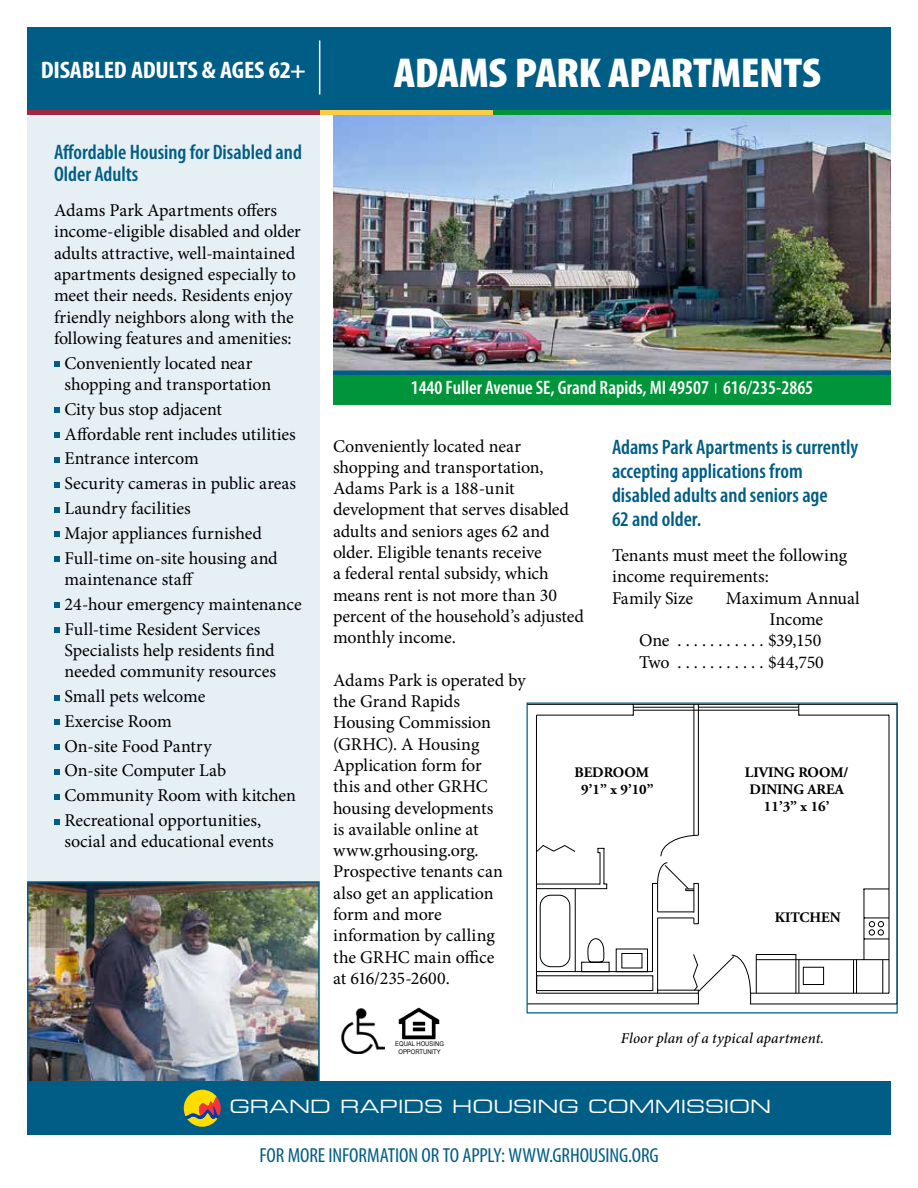
<style>
.page{position:relative;width:918px;height:1188px;background:#fff}
.page>*{position:absolute;margin:0;border:0;box-sizing:border-box;transform-origin:0 0}
.t1{font:900 condensed 42px "Myriad Pro";letter-spacing:-.015em;color:#fff;scale:1.1 1}
.t2{font:700 condensed 24px "Myriad Pro";letter-spacing:-.01em;color:#fff;scale:1.1 1}
.t3{font:600 condensed 21px/24px "Myriad Pro";color:#005d85}
.t4{font:condensed 20.4px "Myriad Pro";letter-spacing:-.005em;color:#005d85}
.t5{font:600 condensed 19.5px "Myriad Pro";color:#fff}
.t6{font:18px/21.3px "Minion Pro";letter-spacing:-.005em;color:#000}
.t7{font:expanded 18px "Square 721 BT";letter-spacing:-.005em;color:#fff;scale:1.1 1}
.t8{font:italic 500 15px "Minion Pro";letter-spacing:.005em;color:#000}
.t9{font:700 14.55px/17.4px "Adobe Garamond Pro";color:#000;text-align:center}
.t10{font:6.45px/7.8px "Arial Narrow";color:#000;text-align:center;scale:1.1 1}
</style>
<div class="page">
<div style="left:27px;top:104px;width:293px;height:990px;background:#e6eff3"></div>
<svg style="left:54px;top:361px;width:6px;height:6px"></svg>
<svg style="left:54px;top:407px;width:6px;height:6px"></svg>
<svg style="left:54px;top:432px;width:6px;height:6px"></svg>
<svg style="left:54px;top:457px;width:6px;height:6px"></svg>
<svg style="left:54px;top:482px;width:6px;height:6px"></svg>
<svg style="left:54px;top:507px;width:6px;height:6px"></svg>
<svg style="left:54px;top:531px;width:6px;height:6px"></svg>
<svg style="left:54px;top:556px;width:6px;height:6px"></svg>
<svg style="left:54px;top:602px;width:6px;height:6px"></svg>
<svg style="left:54px;top:627px;width:6px;height:6px"></svg>
<svg style="left:54px;top:695px;width:6px;height:6px"></svg>
<svg style="left:54px;top:719px;width:6px;height:6px"></svg>
<svg style="left:54px;top:744px;width:6px;height:6px"></svg>
<svg style="left:54px;top:769px;width:6px;height:6px"></svg>
<svg style="left:54px;top:794px;width:6px;height:6px"></svg>
<svg style="left:54px;top:819px;width:6px;height:6px"></svg>
<img style="left:333px;top:115px;width:558px;height:255px">
<div style="left:333px;top:373px;width:558px;height:32px;background:#00953a"></div>
<div style="left:333px;top:370px;width:558px;height:5px;background:#005d85"></div>
<img style="left:30px;top:884px;width:287px;height:197px">
<div style="left:27px;top:881px;width:293px;height:216px;border:2px solid #005d85"></div>
<hr style="left:633px;top:704px;width:166px;height:1px;background:#000">
<hr style="left:889px;top:715px;width:1px;height:278px;background:#000">
<hr style="left:799px;top:704px;width:98px;height:1px;background:#000">
<hr style="left:750px;top:1004px;width:147px;height:1px;background:#000">
<hr style="left:799px;top:715px;width:90px;height:1px;background:#000">
<hr style="left:536px;top:715px;width:1px;height:278px;background:#000">
<hr style="left:750px;top:993px;width:139px;height:1px;background:#000">
<hr style="left:527px;top:704px;width:106px;height:1px;background:#000">
<hr style="left:698px;top:704px;width:1px;height:131px;background:#000">
<hr style="left:694px;top:705px;width:1px;height:130px;background:#000">
<svg style="left:863px;top:889px;width:26px;height:1px"></svg>
<hr style="left:864px;top:889px;width:1px;height:71px;background:#000">
<hr style="left:756px;top:959px;width:133px;height:1px;background:#000">
<svg style="left:864px;top:918px;width:25px;height:22px"></svg>
<hr style="left:883px;top:960px;width:1px;height:33px;background:#000">
<hr style="left:856px;top:959px;width:1px;height:34px;background:#000">
<hr style="left:853px;top:960px;width:1px;height:33px;background:#000">
<hr style="left:527px;top:1004px;width:171px;height:1px;background:#000">
<svg style="left:536px;top:959px;width:288px;height:45px"></svg>
<svg style="left:537px;top:707px;width:262px;height:265px"></svg>
<img style="left:342px;top:1008px;width:43px;height:46px">
<img style="left:398px;top:1008px;width:41px;height:31px">
<div style="left:27px;top:27px;width:864px;height:84px;background:#005d85"></div>
<div style="left:27px;top:1081px;width:864px;height:54px;background:#005d85"></div>
<div style="left:27px;top:110px;width:293px;height:5px;background:#a02842"></div>
<div style="left:320px;top:110px;width:174px;height:5px;background:#fccc42"></div>
<div style="left:494px;top:110px;width:397px;height:5px;background:#00953a"></div>
<hr style="left:319px;top:40px;width:1px;height:54px;background:#fff">
<svg style="left:184px;top:1090px;width:37px;height:37px"></svg>
<h2 class="t2" style="left:41px;top:55px;width:242px">DISABLED ADULTS &amp; AGES 62+</h2>
<p class="t3" style="left:54px;top:140px;width:249px;line-height:22.5px">Affordable Housing for Disabled and<br>Older Adults</p>
<p class="t6" style="left:54px;top:200px;width:249px">Adams Park Apartments offers income-eligible disabled and older adults attractive, well-maintained apartments designed especially to meet their needs. Residents enjoy friendly neighbors along with the following features and amenities:</p>
<p class="t6" style="left:64px;top:352px;width:208px">Conveniently located near shopping and transportation</p>
<p class="t6" style="left:64px;top:397px;width:233px;line-height:24.8px">City bus stop adjacent<br>Affordable rent includes utilities<br>Entrance intercom<br>Security cameras in public areas<br>Laundry facilities<br>Major appliances furnished<br>Full-time on-site housing and</p>
<p class="t6" style="left:64px;top:567px;width:239px;line-height:24.8px">maintenance staff<br>24-hour emergency maintenance<br>Full-time Resident Services</p>
<p class="t6" style="left:64px;top:640px;width:213px">Specialists help residents find needed community resources</p>
<p class="t6" style="left:64px;top:684px;width:233px;line-height:24.8px">Small pets welcome<br>Exercise Room<br>On-site Food Pantry<br>On-site Computer Lab<br>Community Room with kitchen<br>Recreational opportunities,</p>
<p class="t6" style="left:64px;top:831px;width:211px">social and educational events</p>
<h1 class="t1" style="left:394px;top:46px;width:390px">ADAMS PARK APARTMENTS</h1>
<p class="t5" style="left:411px;top:376px;width:404px">1440 Fuller Avenue SE, Grand Rapids, MI 49507 <sup>|</sup> 616/235-2865</p>
<p class="t6" style="left:333px;top:435px;width:253px">Conveniently located near shopping and transportation,<br>Adams Park is a 188-unit development that serves disabled adults and seniors ages 62 and older. Eligible tenants receive<br>a federal rental subsidy, which means rent is not more than 30 percent of the household’s adjusted monthly income.</p>
<p class="t6" style="left:333px;top:670px;width:194px">Adams Park is operated by the Grand Rapids<br>Housing Commission (GRHC). A Housing<br>Application form for<br>this and other GRHC housing developments<br>is available online at www.grhousing.org.<br>Prospective tenants can also get an application form and more information by calling<br>the GRHC main office<br>at 616/235-2600.</p>
<p class="t3" style="left:612px;top:435px;width:248px">Adams Park Apartments is currently accepting applications from disabled adults and seniors age<br>62 and older.</p>
<p class="t6" style="left:612px;top:545px;width:237px">Tenants must meet the following income requirements:<br>Family Size</p>
<p class="t6" style="left:726px;top:587px;width:135px;text-align:center">Maximum Annual<br>Income</p>
<p class="t6" style="left:639px;top:630px;width:40px">One ............</p>
<p class="t6" style="left:768px;top:630px;width:55px">$39,150</p>
<p class="t6" style="left:639px;top:651px;width:40px">Two ............</p>
<p class="t6" style="left:768px;top:651px;width:57px">$44,750</p>
<p class="t9" style="left:745px;top:763px;width:105px">LIVING ROOM/<br>DINING AREA<br>11’3” x 16’</p>
<p class="t9" style="left:574px;top:764px;width:81px">BEDROOM<br>9’1” x 9’10”</p>
<p class="t9" style="left:775px;top:909px;width:67px">KITCHEN</p>
<p class="t10" style="left:395px;top:1040px;width:46px">EQUAL HOUSING<br>OPPORTUNITY</p>
<p class="t8" style="left:621px;top:1028px;width:205px">Floor plan of a typical apartment.</p>
<p class="t7" style="left:230px;top:1096px;width:494px">GRAND RAPIDS HOUSING COMMISSION</p>
<p class="t4" style="left:259px;top:1143px;width:401px">FOR MORE INFORMATION OR TO APPLY: WWW.GRHOUSING.ORG</p>
</div>
